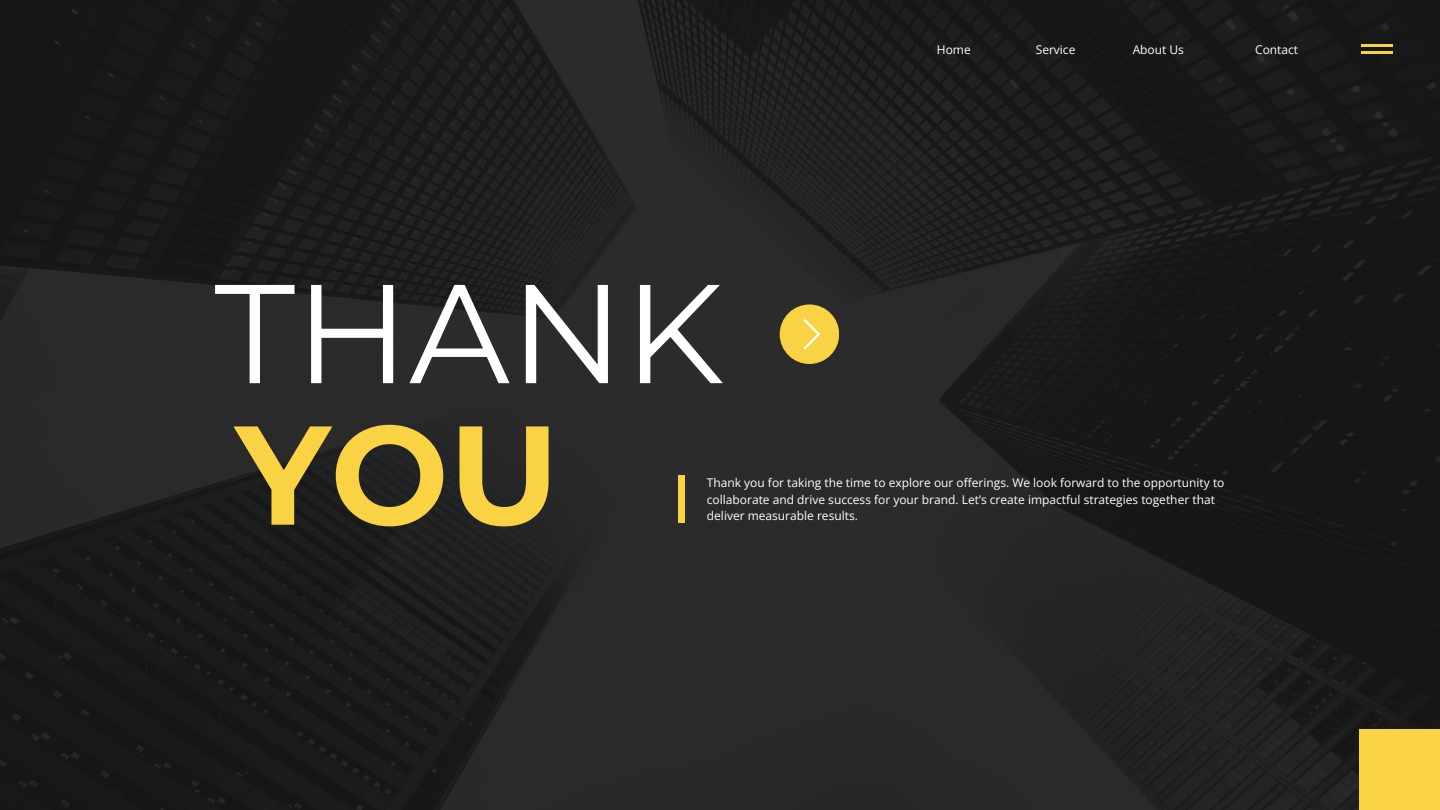
<style>
.page{position:relative;width:1440px;height:810px;background:#fff}
.page>*{position:absolute;margin:0;border:0;box-sizing:border-box;transform-origin:0 0}
.t1{font:140.4px "Montserrat";color:#fff}
.t2{font:700 140.4px "Montserrat";color:#fad344}
.t3{font:12px/16.5px "Open Sans";color:#fff}
</style>
<div class="page">
<img style="left:0;top:0;width:1440px;height:810px">
<hr style="left:1362px;top:45px;width:31px;height:2px;background:#fad344">
<hr style="left:1362px;top:52px;width:31px;height:2px;background:#fad344">
<div style="left:1359px;top:729px;width:81px;height:81px;background:#fad344"></div>
<div style="left:780px;top:304px;width:59px;height:60px;background:#fad344;border-radius:30px"></div>
<svg style="left:803px;top:319px;width:17px;height:31px"></svg>
<div style="left:678px;top:476px;width:6px;height:47px;background:#fad344"></div>
<p class="t1" style="left:215px;top:247px;width:511px">THANK</p>
<p class="t3" style="left:937px;top:41px;width:35px">Home</p>
<p class="t3" style="left:1036px;top:41px;width:41px">Service</p>
<p class="t3" style="left:1133px;top:41px;width:53px">About Us</p>
<p class="t3" style="left:1255px;top:41px;width:45px">Contact</p>
<h2 class="t2" style="left:235px;top:389px;width:325px">YOU</h2>
<p class="t3" style="left:707px;top:474px;width:519px">Thank you for taking the time to explore our offerings. We look forward to the opportunity to collaborate and drive success for your brand. Let’s create impactful strategies together that deliver measurable results.</p>
</div>
